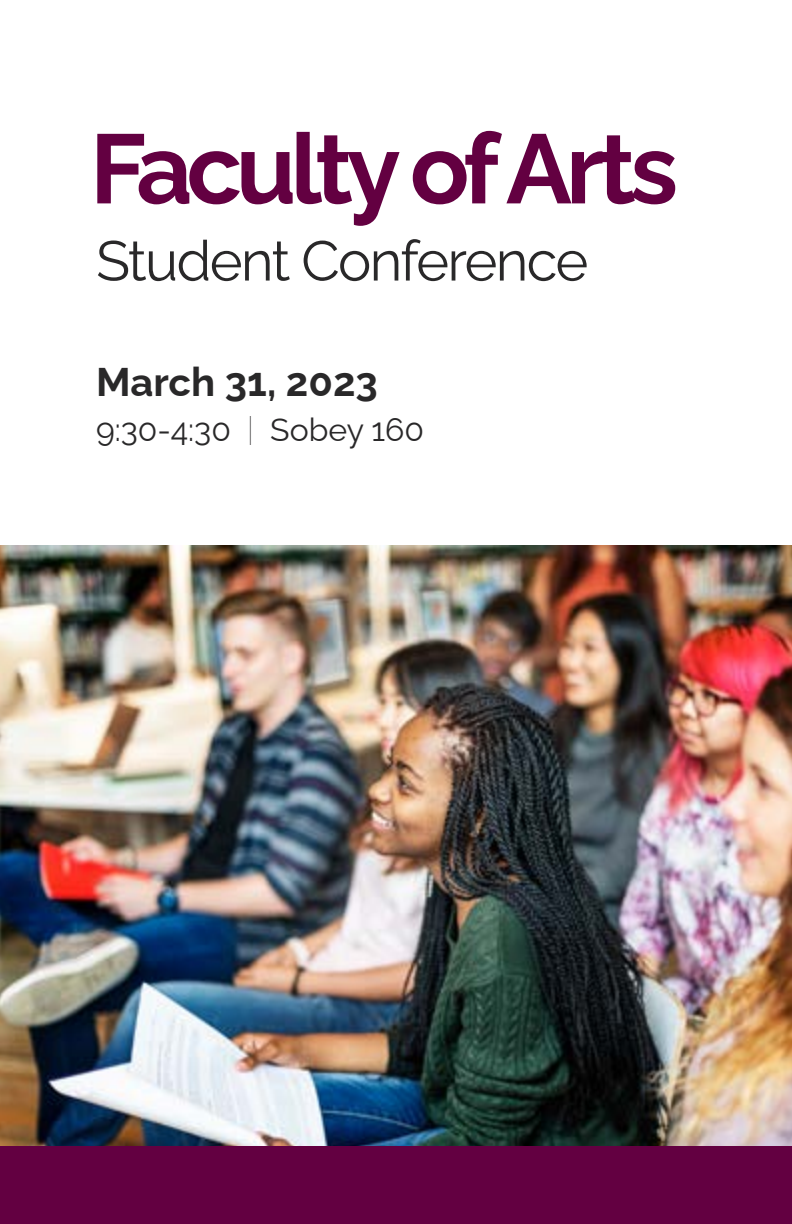
<style>
.page{position:relative;width:792px;height:1224px;background:#fff}
.page>*{position:absolute;margin:0;border:0;box-sizing:border-box;transform-origin:0 0}
.t1{font:700 98px "Raleway";letter-spacing:-.06em;color:#630041}
.t2{font:56px "Raleway";letter-spacing:-.03em;color:#292829}
.t3{font:700 40px "Raleway";color:#292829}
.t4{font:32px "Raleway";color:#292829}
.s1{font-weight:100}
</style>
<div class="page">
<img style="left:0;top:546px;width:792px;height:600px">
<div style="left:0;top:1146px;width:792px;height:78px;background:#630041"></div>
<h1 class="t1" style="left:90px;top:91px;width:590px">Faculty of Arts</h1>
<h2 class="t2" style="left:96px;top:216px;width:494px">Student Conference</h2>
<p class="t3" style="left:96px;top:350px;width:283px">March 31, 2023</p>
<p class="t4" style="left:96px;top:405px;width:329px">9:30-4:30 <span class="s1">|</span> Sobey 160</p>
</div>
